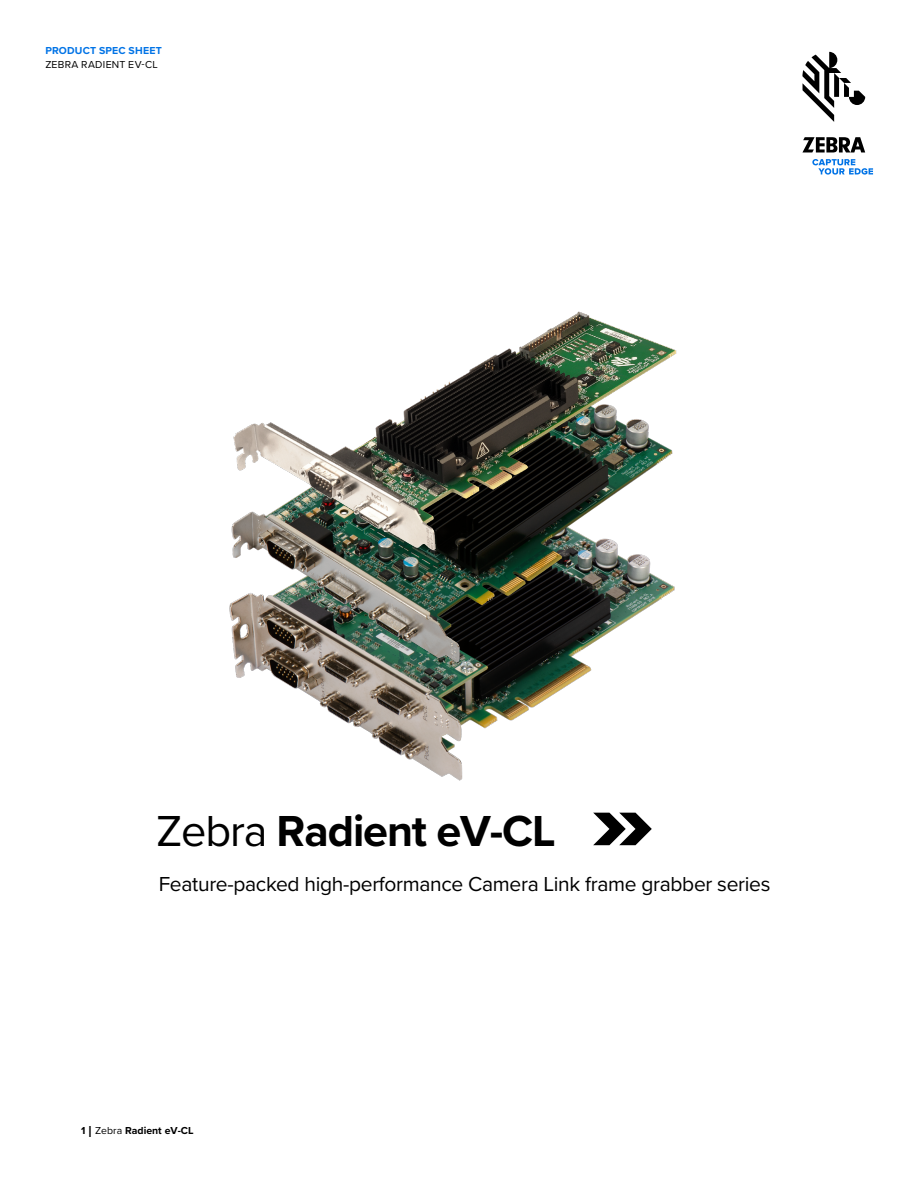
<style>
.page{position:relative;width:918px;height:1188px;background:#fff}
.page>*{position:absolute;margin:0;border:0;box-sizing:border-box;transform-origin:0 0}
.t1{font:700 45px "Proxima Nova";letter-spacing:-.025em;color:#000}
.t2{font:21px "Proxima Nova";letter-spacing:-.015em;color:#000}
.t3{font:700 10.5px "Proxima Nova";color:#000}
.t4{font:10.5px "Proxima Nova";letter-spacing:.03em;color:#000}
.t5{font:700 10.5px "Proxima Nova";letter-spacing:.02em;color:#0073e6}
.s1{font-weight:400}
.s2{font-weight:400;font-size:16.5px}
</style>
<div class="page">
<img style="left:344px;top:721px;width:292px;height:125px">
<img style="left:229px;top:570px;width:446px;height:151px">
<img style="left:231px;top:311px;width:446px;height:259px">
<svg style="left:593px;top:813px;width:59px;height:32px"></svg>
<svg style="left:802px;top:52px;width:63px;height:70px"></svg>
<svg style="left:802px;top:137px;width:63px;height:15px"></svg>
<svg style="left:812px;top:159px;width:61px;height:16px"></svg>
<p class="t5" style="left:45px;top:42px;width:118px">PRODUCT SPEC SHEET</p>
<p class="t4" style="left:45px;top:56px;width:114px">ZEBRA RADIENT EV-CL</p>
<h1 class="t1" style="left:156px;top:797px;width:401px"><span class="s1">Zebra</span> Radient eV-CL</h1>
<p class="t2" style="left:159px;top:869px;width:613px">Feature-packed high-performance Camera Link frame grabber series</p>
<p class="t3" style="left:81px;top:1123px;width:114px">1 <span class="s2">I</span> <span class="s1">Zebra</span> Radient eV-CL</p>
</div>
